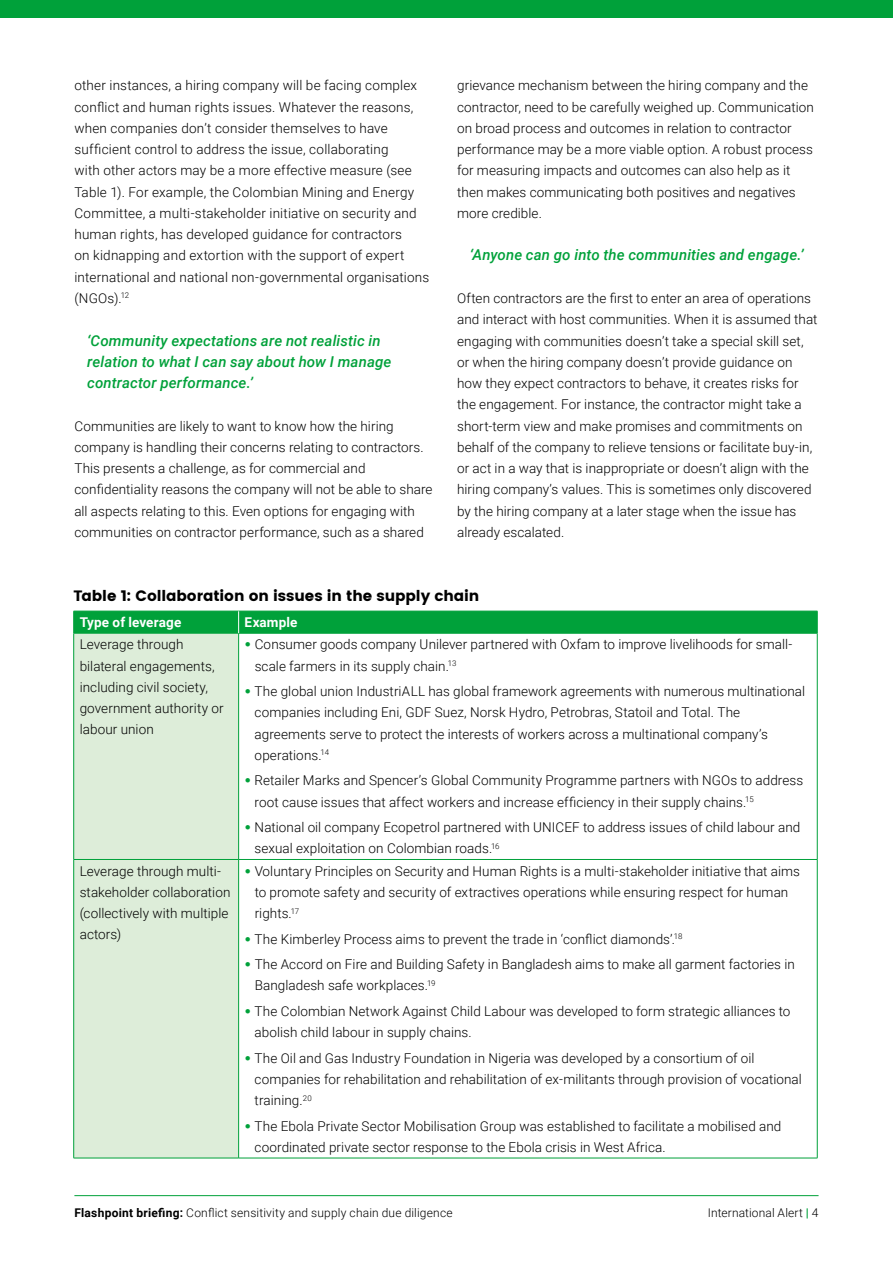
<style>
.page{position:relative;width:893px;height:1263px;background:#fff}
.page>*{position:absolute;margin:0;border:0;box-sizing:border-box;transform-origin:0 0}
.t1{font:italic 500 15px/21.3px "Roboto";letter-spacing:.01em;color:#00a13a}
.t2{font:15px "Poppins";letter-spacing:-.005em;color:#000}
.t3{font:300 13.5px/21.3px "Roboto";letter-spacing:.005em;color:#000}
.t4{font:700 13.5px "Roboto";letter-spacing:.01em;color:#fff}
.t5{font:300 12px "Roboto";letter-spacing:.015em;color:#000}
.s1{font-family:"Arial";font-weight:900;color:#00a13a}
.s2{font-weight:700}
.s3{font-weight:700;color:#00a13a}
</style>
<div class="page">
<div style="left:74px;top:634px;width:164px;height:524px;background:#ddedd9"></div>
<hr style="left:74px;top:633px;width:165px;height:1px;background:#00a13a">
<hr style="left:73px;top:633px;width:1px;height:226px;background:#00a13a">
<hr style="left:239px;top:633px;width:578px;height:1px;background:#00a13a">
<hr style="left:238px;top:633px;width:1px;height:226px;background:#00a13a">
<hr style="left:817px;top:633px;width:1px;height:226px;background:#00a13a">
<hr style="left:74px;top:859px;width:165px;height:1px;background:#00a13a">
<hr style="left:73px;top:860px;width:1px;height:298px;background:#00a13a">
<hr style="left:239px;top:859px;width:578px;height:1px;background:#00a13a">
<hr style="left:238px;top:860px;width:1px;height:298px;background:#00a13a">
<hr style="left:817px;top:860px;width:1px;height:298px;background:#00a13a">
<hr style="left:74px;top:1158px;width:165px;height:1px;background:#00a13a">
<hr style="left:239px;top:1158px;width:578px;height:1px;background:#00a13a">
<div style="left:73px;top:611px;width:745px;height:22px;background:#00a13a"></div>
<div style="left:0;top:0;width:893px;height:18px;background:#00a13a"></div>
<hr style="left:74px;top:1195px;width:745px;height:1px;background:#00a13a">
<p class="t3" style="left:74px;top:74px;width:356px">other instances, a hiring company will be facing complex conflict and human rights issues. Whatever the reasons, when companies don’t consider themselves to have sufficient control to address the issue, collaborating<br>with other actors may be a more effective measure (see Table 1). For example, the Colombian Mining and Energy Committee, a multi-stakeholder initiative on security and human rights, has developed guidance for contractors<br>on kidnapping and extortion with the support of expert international and national non-governmental organisations (NGOs).<sup>12</sup></p>
<p class="t1" style="left:87px;top:329px;width:306px">‘Community expectations are not realistic in relation to what I can say about how I manage contractor performance.’</p>
<p class="t3" style="left:74px;top:415px;width:360px">Communities are likely to want to know how the hiring company is handling their concerns relating to contractors.<br>This presents a challenge, as for commercial and confidentiality reasons the company will not be able to share all aspects relating to this. Even options for engaging with communities on contractor performance, such as a shared</p>
<p class="t3" style="left:457px;top:74px;width:358px">grievance mechanism between the hiring company and the contractor, need to be carefully weighed up. Communication on broad process and outcomes in relation to contractor performance may be a more viable option. A robust process for measuring impacts and outcomes can also help as it then makes communicating both positives and negatives more credible.</p>
<p class="t1" style="left:470px;top:244px;width:335px">‘Anyone can go into the communities and engage.’</p>
<p class="t3" style="left:457px;top:287px;width:362px">Often contractors are the first to enter an area of operations and interact with host communities. When it is assumed that engaging with communities doesn’t take a special skill set, or when the hiring company doesn’t provide guidance on how they expect contractors to behave, it creates risks for the engagement. For instance, the contractor might take a short-term view and make promises and commitments on behalf of the company to relieve tensions or facilitate buy-in, or act in a way that is inappropriate or doesn’t align with the hiring company’s values. This is sometimes only discovered by the hiring company at a later stage when the issue has already escalated.</p>
<p class="t2" style="left:74px;top:587px;width:407px">Table 1: Collaboration on issues in the supply chain</p>
<p class="t4" style="left:80px;top:613px;width:103px">Type of leverage</p>
<p class="t4" style="left:245px;top:613px;width:54px">Example</p>
<p class="t3" style="left:80px;top:633px;width:145px">Leverage through bilateral engagements, including civil society, government authority or labour union</p>
<p class="t3" style="left:255px;top:633px;width:539px;text-indent:-10px"><span class="s1">•</span> Consumer goods company Unilever partnered with Oxfam to improve livelihoods for small&shy;scale farmers in its supply chain.<sup>13</sup></p>
<p class="t3" style="left:255px;top:680px;width:552px;text-indent:-10px"><span class="s1">•</span> The global union IndustriALL has global framework agreements with numerous multinational companies including Eni, GDF Suez, Norsk Hydro, Petrobras, Statoil and Total. The agreements serve to protect the interests of workers across a multinational company’s operations.<sup>14</sup></p>
<p class="t3" style="left:255px;top:769px;width:550px;text-indent:-10px"><span class="s1">•</span> Retailer Marks and Spencer’s Global Community Programme partners with NGOs to address root cause issues that affect workers and increase efficiency in their supply chains.<sup>15</sup></p>
<p class="t3" style="left:255px;top:816px;width:547px;text-indent:-10px"><span class="s1">•</span> National oil company Ecopetrol partnered with UNICEF to address issues of child labour and sexual exploitation on Colombian roads.<sup>16</sup></p>
<p class="t3" style="left:80px;top:860px;width:152px">Leverage through multi&shy;stakeholder collaboration (collectively with multiple actors)</p>
<p class="t3" style="left:255px;top:860px;width:547px;text-indent:-10px"><span class="s1">•</span> Voluntary Principles on Security and Human Rights is a multi-stakeholder initiative that aims to promote safety and security of extractives operations while ensuring respect for human rights.<sup>17</sup></p>
<p class="t3" style="left:245px;top:928px;width:439px"><span class="s1">•</span> The Kimberley Process aims to prevent the trade in ‘conflict diamonds’.<sup>18</sup></p>
<p class="t3" style="left:255px;top:953px;width:542px;text-indent:-10px"><span class="s1">•</span> The Accord on Fire and Building Safety in Bangladesh aims to make all garment factories in<br>Bangladesh safe workplaces.<sup>19</sup></p>
<p class="t3" style="left:255px;top:1000px;width:537px;text-indent:-10px"><span class="s1">•</span> The Colombian Network Against Child Labour was developed to form strategic alliances to abolish child labour in supply chains.</p>
<p class="t3" style="left:255px;top:1047px;width:549px;text-indent:-10px"><span class="s1">•</span> The Oil and Gas Industry Foundation in Nigeria was developed by a consortium of oil companies for rehabilitation and rehabilitation of ex-militants through provision of vocational training.<sup>20</sup></p>
<p class="t3" style="left:255px;top:1115px;width:528px;text-indent:-10px"><span class="s1">•</span> The Ebola Private Sector Mobilisation Group was established to facilitate a mobilised and coordinated private sector response to the Ebola crisis in West Africa.</p>
<p class="t5" style="left:74px;top:1204px;width:380px"><span class="s2">Flashpoint briefing:</span> Conflict sensitivity and supply chain due diligence</p>
<p class="t5" style="left:708px;top:1204px;width:112px">International Alert <span class="s3">|</span> 4</p>
</div>
